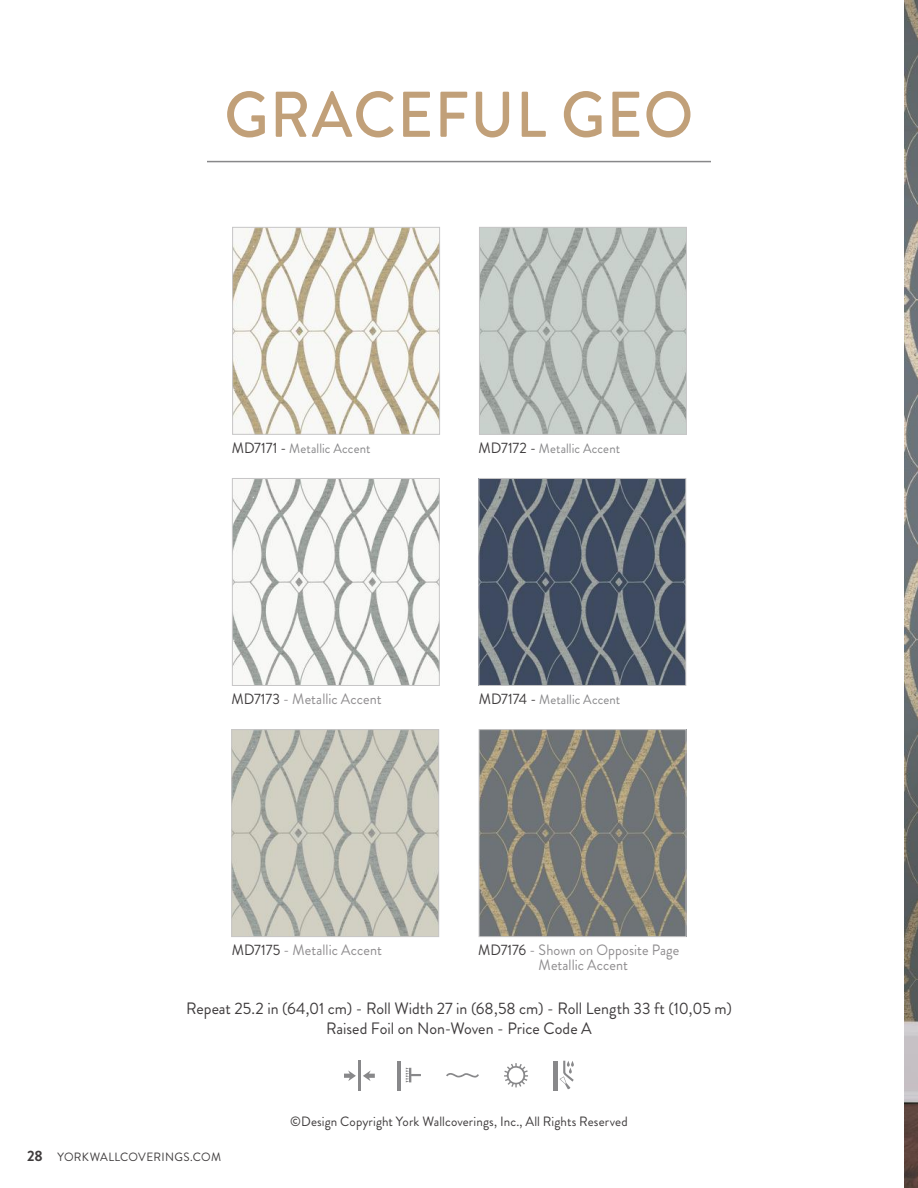
<style>
.page{position:relative;width:918px;height:1188px;background:#fff}
.page>*{position:absolute;margin:0;border:0;box-sizing:border-box;transform-origin:0 0}
.t1{font:500 64.5px "Brandon Grotesque";letter-spacing:.02em;color:#c1a079;scale:.95 1}
.t2{font:16.5px/20.2px "Brandon Grotesque";color:#3f3c3d;text-align:center}
.t3{font:15px/15px "Brandon Grotesque";color:#908e90;scale:.95 1}
.t4{font:13.5px "Brandon Grotesque";letter-spacing:.005em;color:#88888a;scale:.95 1}
.t5{font:13.5px "Brandon Grotesque";letter-spacing:.01em;color:#3f3c3d}
.t6{font:12px "Brandon Grotesque";letter-spacing:.03em;color:#3f3c3d}
.s1{font-size:15px;color:#3f3c3d}
.s2{color:#3f3c3d}
.s3{font-weight:700;font-size:15px}
</style>
<div class="page">
<img style="left:234px;top:229px;width:204px;height:204px">
<div style="left:232px;top:227px;width:208px;height:208px;border:1px solid #c7c6c7"></div>
<hr style="left:207px;top:161px;width:504px;height:1px;background:#88888a">
<hr style="left:358px;top:1061px;width:3px;height:30px;background:#88888a">
<svg style="left:344px;top:1071px;width:12px;height:10px"></svg>
<svg style="left:363px;top:1071px;width:12px;height:10px"></svg>
<hr style="left:397px;top:1061px;width:4px;height:29px;background:#88888a">
<svg style="left:406px;top:1068px;width:15px;height:14px"></svg>
<svg style="left:446px;top:1073px;width:33px;height:5px"></svg>
<svg style="left:504px;top:1063px;width:24px;height:24px"></svg>
<hr style="left:554px;top:1061px;width:4px;height:30px;background:#88888a">
<svg style="left:559px;top:1061px;width:15px;height:28px"></svg>
<img style="left:904px;top:0;width:14px;height:1188px">
<img style="left:481px;top:480px;width:203px;height:204px">
<div style="left:479px;top:478px;width:207px;height:208px;border:1px solid #c7c6c7"></div>
<img style="left:234px;top:731px;width:203px;height:204px">
<div style="left:232px;top:729px;width:207px;height:208px;border:1px solid #c7c6c7"></div>
<img style="left:234px;top:480px;width:204px;height:204px">
<div style="left:232px;top:478px;width:208px;height:208px;border:1px solid #c7c6c7"></div>
<img style="left:481px;top:229px;width:204px;height:204px">
<div style="left:479px;top:227px;width:208px;height:208px;border:1px solid #c7c6c7"></div>
<img style="left:481px;top:731px;width:203px;height:204px">
<div style="left:479px;top:729px;width:207px;height:208px;border:1px solid #c7c6c7"></div>
<h1 class="t1" style="left:224px;top:70px;width:495px">GRACEFUL GEO</h1>
<p class="t4" style="left:232px;top:439px;width:147px"><span class="s1">MD7171 -</span> Metallic Accent</p>
<p class="t4" style="left:479px;top:439px;width:150px"><span class="s1">MD7172 -</span> Metallic Accent</p>
<p class="t3" style="left:232px;top:692px;width:160px"><span class="s2">MD7173</span> - Metallic Accent</p>
<p class="t4" style="left:479px;top:690px;width:150px"><span class="s1">MD7174 -</span> Metallic Accent</p>
<p class="t3" style="left:232px;top:943px;width:160px"><span class="s2">MD7175</span> - Metallic Accent</p>
<p class="t3" style="left:539px;top:943px;width:150px;text-indent:-60px"><span class="s2">MD7176</span> - Shown on Opposite Page<br>Metallic Accent</p>
<p class="t2" style="left:186px;top:998px;width:547px">Repeat 25.2 in (64,01 cm) - Roll Width 27 in (68,58 cm) - Roll Length 33 ft (10,05 m)<br>Raised Foil on Non-Woven - Price Code A</p>
<p class="t6" style="left:27px;top:1149px;width:196px"><span class="s3">28</span> YORKWALLCOVERINGS.COM</p>
<p class="t5" style="left:290px;top:1112px;width:339px">©Design Copyright York Wallcoverings, Inc., All Rights Reserved</p>
</div>
